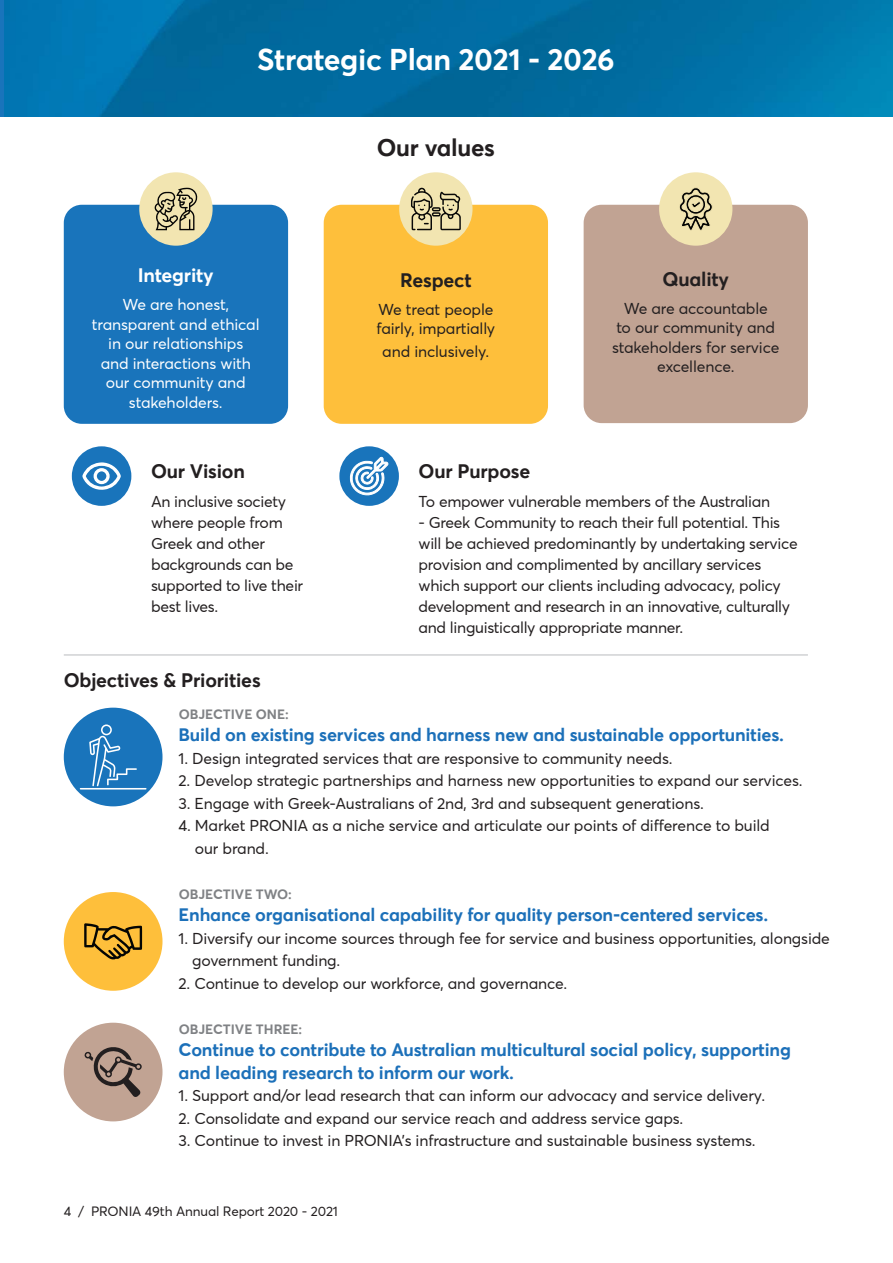
<style>
.page{position:relative;width:893px;height:1263px;background:#fff}
.page>*{position:absolute;margin:0;border:0;box-sizing:border-box;transform-origin:0 0}
.t1{font:700 30px "Averta Std";letter-spacing:-.01em;color:#fff}
.t2{font:700 24px "Averta Std";letter-spacing:-.01em;color:#231f20}
.t3{font:700 19.5px "Averta Std";letter-spacing:-.01em;color:#231f20}
.t4{font:700 19.5px "Averta Std";letter-spacing:-.01em;color:#fff}
.t5{font:700 18px/22.5px "Averta Std";letter-spacing:-.01em;color:#1c70b9}
.t6{font:15.75px/21px "Averta Std";letter-spacing:-.01em;color:#231f20}
.t7{font:15.75px/19.5px "Averta Std";letter-spacing:-.01em;color:#fff;text-align:center}
.t8{font:700 13.5px "Averta Std";color:#808285}
.t9{font:13.5px "Averta Std";letter-spacing:-.01em;color:#231f20}
</style>
<div class="page">
<img style="left:5px;top:0;width:888px;height:116px">
<div style="left:72px;top:446px;width:59px;height:60px;background:#1974bb;border-radius:50%"></div>
<svg style="left:82px;top:462px;width:39px;height:28px"></svg>
<div style="left:339px;top:446px;width:60px;height:60px;background:#1974bb;border-radius:50%"></div>
<svg style="left:349px;top:456px;width:40px;height:40px"></svg>
<hr style="left:64px;top:654px;width:744px;height:2px;background:#d1d2d4">
<div style="left:324px;top:205px;width:224px;height:219px;background:#febf3b;border-radius:18px"></div>
<div style="left:399px;top:172px;width:74px;height:74px;background:#f2e5b1;border-radius:50%"></div>
<svg style="left:411px;top:188px;width:50px;height:42px"></svg>
<div style="left:64px;top:205px;width:224px;height:219px;background:#1974bb;border-radius:18px"></div>
<div style="left:139px;top:172px;width:74px;height:74px;background:#f2e5b1;border-radius:50%"></div>
<svg style="left:155px;top:188px;width:43px;height:42px"></svg>
<div style="left:584px;top:205px;width:224px;height:218px;background:#c1a393;border-radius:18px"></div>
<div style="left:659px;top:172px;width:73px;height:74px;background:#f2e5b1;border-radius:50%"></div>
<svg style="left:679px;top:187px;width:34px;height:44px"></svg>
<div style="left:64px;top:708px;width:98px;height:98px;background:#1974bb;border-radius:50%"></div>
<svg style="left:80px;top:724px;width:66px;height:65px"></svg>
<div style="left:64px;top:892px;width:98px;height:99px;background:#febf3b;border-radius:50%"></div>
<svg style="left:84px;top:923px;width:58px;height:37px"></svg>
<div style="left:64px;top:1023px;width:98px;height:98px;background:#c1a393;border-radius:50%"></div>
<svg style="left:84px;top:1047px;width:58px;height:50px"></svg>
<h1 class="t1" style="left:257px;top:40px;width:359px">Strategic Plan 2021 - 2026</h1>
<p class="t4" style="left:138px;top:263px;width:77px">Integrity</p>
<p class="t7" style="left:92px;top:295px;width:169px">We are honest, transparent and ethical in our relationships<br>and interactions with our community and stakeholders.</p>
<p class="t3" style="left:151px;top:459px;width:95px">Our Vision</p>
<p class="t6" style="left:151px;top:491px;width:154px">An inclusive society where people from<br>Greek and other backgrounds can be supported to live their best lives.</p>
<p class="t3" style="left:64px;top:667px;width:198px">Objectives &amp; Priorities</p>
<h2 class="t2" style="left:377px;top:132px;width:120px">Our values</h2>
<p class="t3" style="left:400px;top:267px;width:73px">Respect</p>
<p class="t6" style="left:376px;top:299px;width:120px;line-height:19.5px">We treat people fairly, impartially</p>
<p class="t6" style="left:382px;top:340px;width:109px">and inclusively.</p>
<p class="t3" style="left:662px;top:267px;width:68px">Quality</p>
<p class="t6" style="left:612px;top:298px;width:169px;line-height:19.5px;text-align:center">We are accountable<br>to our community and stakeholders for service excellence.</p>
<p class="t3" style="left:419px;top:459px;width:113px">Our Purpose</p>
<p class="t6" style="left:419px;top:491px;width:353px">To empower vulnerable members of the Australian</p>
<p class="t6" style="left:419px;top:512px;width:381px">- Greek Community to reach their full potential. This will be achieved predominantly by undertaking service provision and complimented by ancillary services which support our clients including advocacy, policy development and research in an innovative, culturally and linguistically appropriate manner.</p>
<p class="t8" style="left:179px;top:705px;width:112px">OBJECTIVE ONE:</p>
<p class="t5" style="left:179px;top:723px;width:607px">Build on existing services and harness new and sustainable opportunities.</p>
<p class="t6" style="left:179px;top:748px;width:495px">1. Design integrated services that are responsive to community needs.</p>
<p class="t6" style="left:179px;top:770px;width:625px">2. Develop strategic partnerships and harness new opportunities to expand our services.</p>
<p class="t6" style="left:179px;top:793px;width:527px">3. Engage with Greek-Australians of 2nd, 3rd and subsequent generations.</p>
<p class="t6" style="left:195px;top:814px;width:576px;line-height:22.5px;text-indent:-16px">4. Market PRONIA as a niche service and articulate our points of difference to build our brand.</p>
<p class="t8" style="left:179px;top:885px;width:115px">OBJECTIVE TWO:</p>
<p class="t5" style="left:179px;top:903px;width:591px">Enhance organisational capability for quality person-centered services.</p>
<p class="t6" style="left:192px;top:927px;width:639px;line-height:22.5px;text-indent:-14px">1. Diversify our income sources through fee for service and business opportunities, alongside government funding.</p>
<p class="t6" style="left:179px;top:973px;width:390px">2. Continue to develop our workforce, and governance.</p>
<p class="t8" style="left:179px;top:1020px;width:125px">OBJECTIVE THREE:</p>
<p class="t5" style="left:179px;top:1038px;width:614px">Continue to contribute to Australian multicultural social policy, supporting and leading research to inform our work.</p>
<p class="t6" style="left:179px;top:1085px;width:588px">1. Support and/or lead research that can inform our advocacy and service delivery.</p>
<p class="t6" style="left:179px;top:1108px;width:506px">2. Consolidate and expand our service reach and address service gaps.</p>
<p class="t6" style="left:179px;top:1130px;width:578px">3. Continue to invest in PRONIA’s infrastructure and sustainable business systems.</p>
<p class="t9" style="left:64px;top:1203px;width:276px">4 / PRONIA 49th Annual Report 2020 - 2021</p>
</div>
